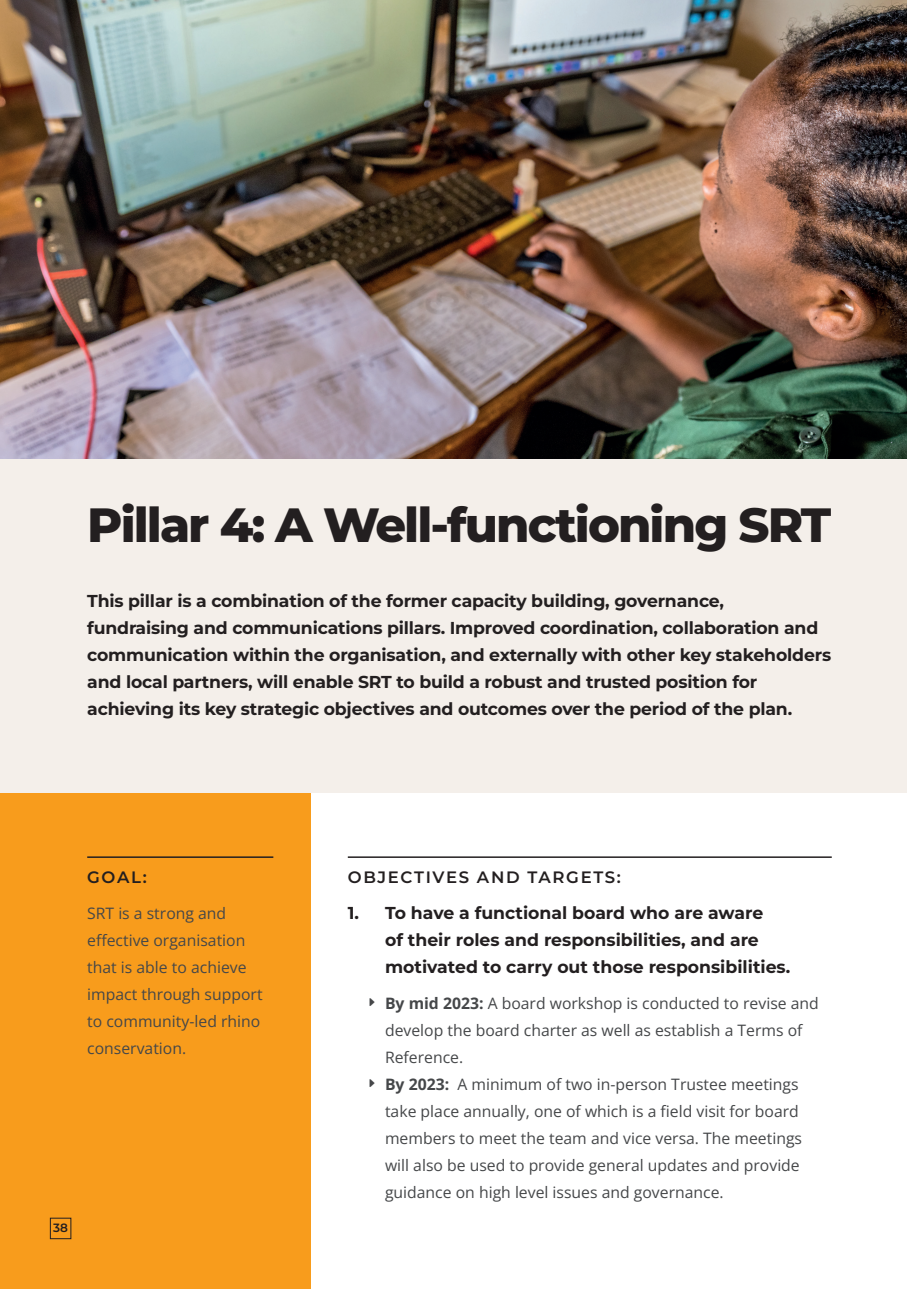
<style>
.page{position:relative;width:919px;height:1289px;background:#fff}
.page>*{position:absolute;margin:0;border:0;box-sizing:border-box;transform-origin:0 0}
.t1{font:800 48px "Montserrat";letter-spacing:-.04em;color:#231f20}
.t2{font:700 17.25px/27px "Montserrat";letter-spacing:-.01em;color:#231f20}
.t3{font:600 16.5px "Montserrat";letter-spacing:.1em;color:#231f20}
.t4{font:15.75px/27px "Open Sans";color:#454749}
.t5{font:600 12px "Montserrat";color:#231f20}
.s1{font-weight:700}
</style>
<div class="page">
<div style="left:0;top:458px;width:906px;height:335px;background:#f4efea"></div>
<hr style="left:348px;top:856px;width:483px;height:1px;background:#231f20">
<div style="left:0;top:793px;width:310px;height:495px;background:#f89c1c"></div>
<hr style="left:87px;top:856px;width:186px;height:1px;background:#231f20">
<img style="left:0;top:0;width:906px;height:458px">
<h1 class="t1" style="left:87px;top:493px;width:745px">Pillar 4: A Well-functioning SRT</h1>
<p class="t2" style="left:87px;top:586px;width:745px">This pillar is a combination of the former capacity building, governance,<br>fundraising and communications pillars. Improved coordination, collaboration and communication within the organisation, and externally with other key stakeholders and local partners, will enable SRT to build a robust and trusted position for achieving its key strategic objectives and outcomes over the period of the plan.</p>
<p class="t3" style="left:87px;top:866px;width:61px">GOAL:</p>
<p class="t4" style="left:87px;top:899px;width:177px">SRT is a strong and effective organisation that is able to achieve impact through support to community-led rhino conservation.</p>
<p class="t5" style="left:53px;top:1219px;width:16px">38</p>
<p class="t3" style="left:348px;top:866px;width:274px">OBJECTIVES AND TARGETS:</p>
<p class="t2" style="left:385px;top:898px;width:406px;text-indent:-37px">1. To have a functional board who are aware<br>of their roles and responsibilities, and are motivated to carry out those responsibilities.</p>
<p class="t4" style="left:385px;top:988px;width:435px"><span class="s1">By mid 2023:</span> A board workshop is conducted to revise and develop the board charter as well as establish a Terms of Reference.<br><span class="s1">By 2023:</span> A minimum of two in-person Trustee meetings take place annually, one of which is a field visit for board members to meet the team and vice versa. The meetings will also be used to provide general updates and provide guidance on high level issues and governance.</p>
</div>
